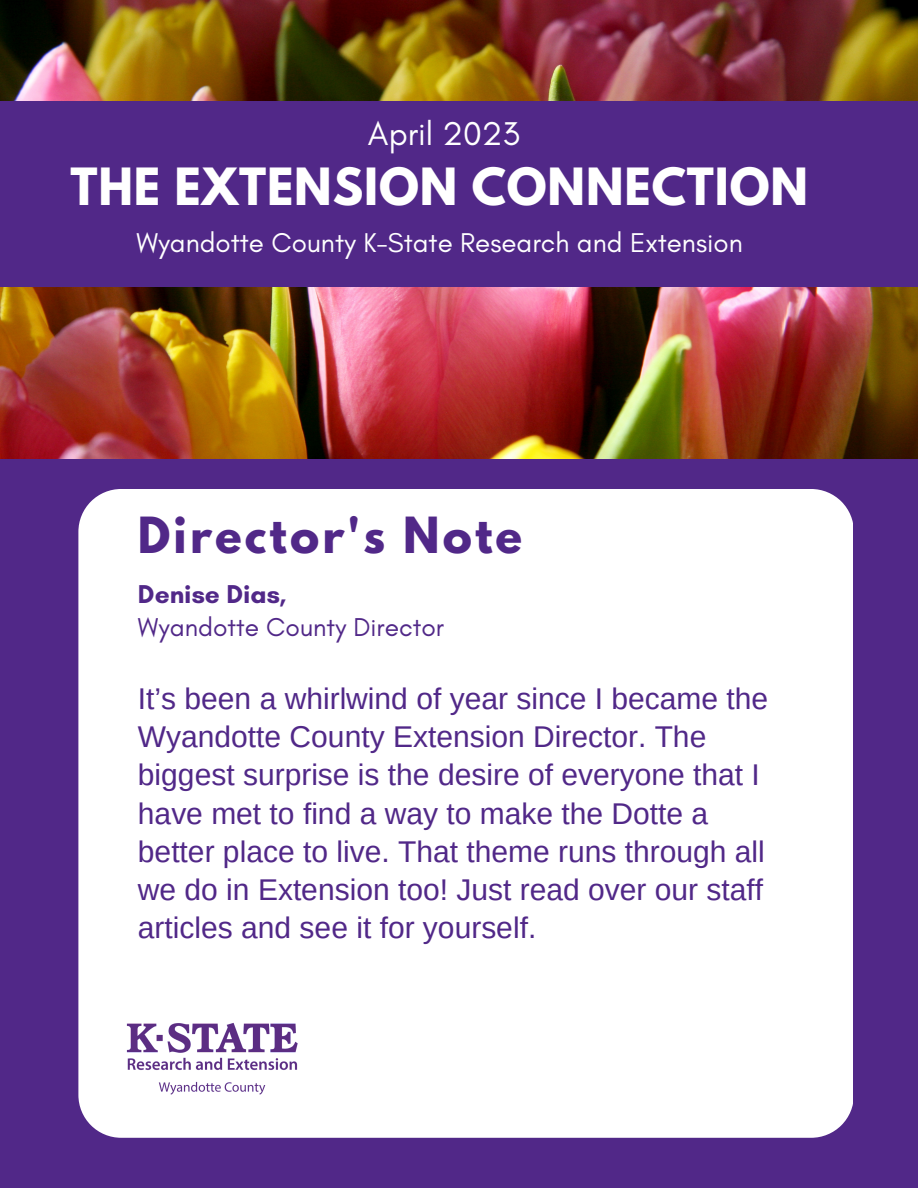
<style>
.page{position:relative;width:918px;height:1188px;background:#512888}
.page>*{position:absolute;margin:0;border:0;box-sizing:border-box;transform-origin:0 0}
.t1{font:700 45.45px "League Spartan";letter-spacing:.02em;color:#fff}
.t2{font:700 44.1px "League Spartan";letter-spacing:.07em;color:#512888}
.t3{font:33.6px "Glacial Indifference";color:#fff}
.t4{font:30px/38.2px "Arimo";color:#512888}
.t5{font:27.75px "Glacial Indifference";color:#fff}
.t6{font:26.25px "Glacial Indifference";color:#512888}
.t7{font:700 26.25px "Glacial Indifference";color:#512888}
</style>
<div class="page">
<img style="left:0;top:0;width:918px;height:459px">
<div style="left:0;top:102px;width:918px;height:184px;background:#512888"></div>
<div style="left:78px;top:489px;width:775px;height:649px;background:#fff"></div>
<img style="left:101px;top:975px;width:223px;height:162px">
<p class="t3" style="left:368px;top:113px;width:153px">April 2023</p>
<h1 class="t1" style="left:70px;top:164px;width:739px">THE EXTENSION CONNECTION</h1>
<p class="t5" style="left:137px;top:226px;width:608px">Wyandotte County K-State Research and Extension</p>
<h2 class="t2" style="left:138px;top:513px;width:386px">Director's Note</h2>
<p class="t7" style="left:138px;top:578px;width:150px">Denise Dias,</p>
<p class="t6" style="left:138px;top:611px;width:308px">Wyandotte County Director</p>
<p class="t4" style="left:138px;top:679px;width:632px">It’s been a whirlwind of year since I became the Wyandotte County Extension Director. The biggest surprise is the desire of everyone that I have met to find a way to make the Dotte a better place to live. That theme runs through all we do in Extension too! Just read over our staff articles and see it for yourself.</p>
</div>
